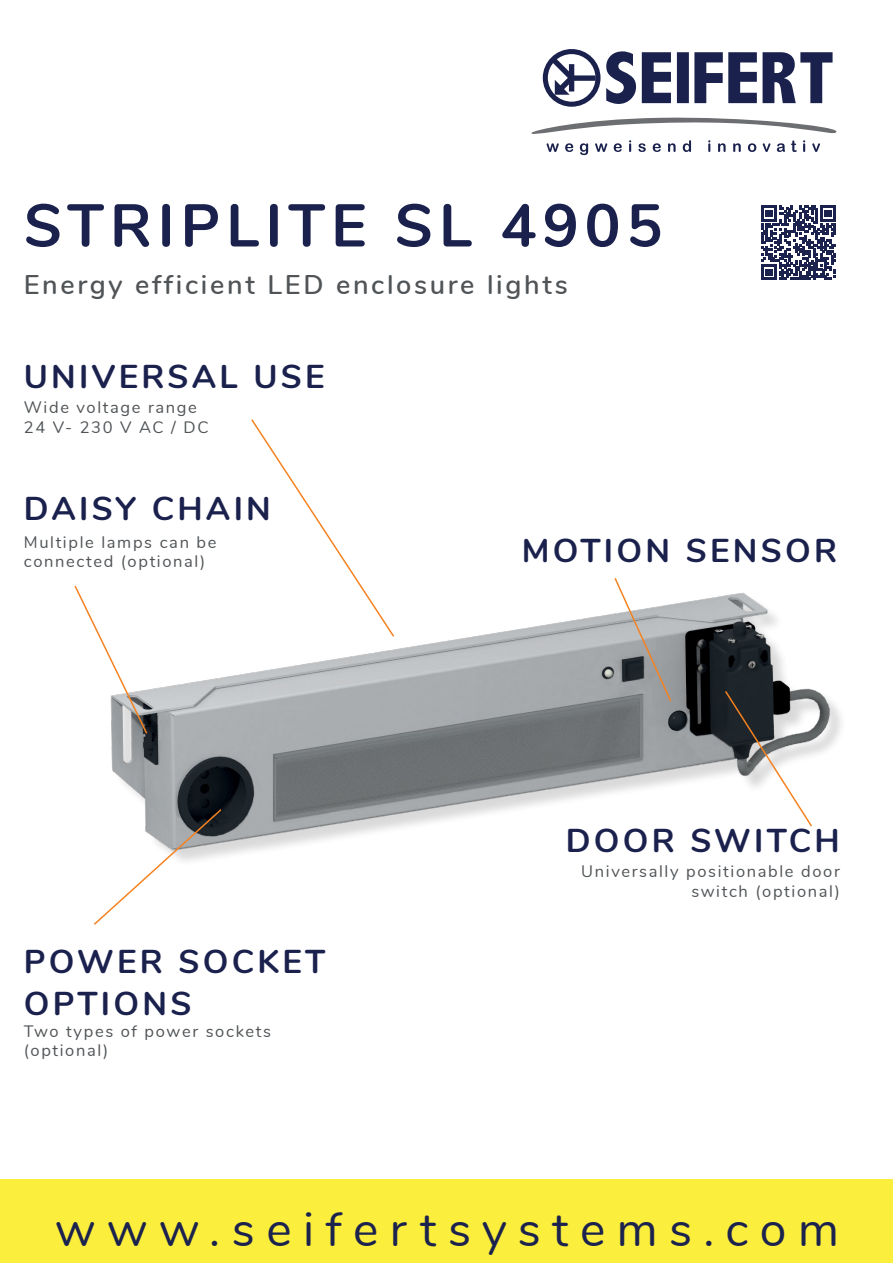
<style>
.page{position:relative;width:893px;height:1263px;background:#fff}
.page>*{position:absolute;margin:0;border:0;box-sizing:border-box;transform-origin:0 0}
.t1{font:700 60px "Nunito";letter-spacing:.1em;color:#1a214d}
.t2{font:48px "Nunito";letter-spacing:.24em;color:#1b224e}
.t3{font:700 33px/42px "Nunito";letter-spacing:.1em;color:#1a214d}
.t4{font:600 27px "Nunito";letter-spacing:.1em;color:#505457}
.t5{font:16.5px/19.8px "Nunito";letter-spacing:.1em;color:#505457}
</style>
<div class="page">
<img style="left:111px;top:592px;width:730px;height:264px">
<svg style="left:250px;top:419px;width:146px;height:219px"></svg>
<svg style="left:724px;top:689px;width:89px;height:139px"></svg>
<svg style="left:74px;top:585px;width:75px;height:150px"></svg>
<svg style="left:94px;top:807px;width:129px;height:118px"></svg>
<svg style="left:613px;top:578px;width:60px;height:125px"></svg>
<div style="left:0;top:1179px;width:893px;height:84px;background:#fbee3c"></div>
<svg style="left:761px;top:205px;width:75px;height:75px"></svg>
<div style="left:572px;top:75px;width:24px;height:6px;background:#1a214d"></div>
<svg style="left:546px;top:54px;width:33px;height:41px"></svg>
<div style="left:543px;top:49px;width:57px;height:58px;border:5px solid #1a214d;border-radius:50%"></div>
<svg style="left:531px;top:117px;width:305px;height:38px"></svg>
<svg style="left:606px;top:51px;width:226px;height:53px"></svg>
<h1 class="t1" style="left:24px;top:181px;width:640px">STRIPLITE SL 4905</h1>
<h3 class="t4" style="left:24px;top:265px;width:545px">Energy efficient LED enclosure lights</h3>
<h3 class="t3" style="left:24px;top:354px;width:302px">UNIVERSAL USE</h3>
<p class="t5" style="left:24px;top:397px;width:186px">Wide voltage range<br>24 V- 230 V AC / DC</p>
<h3 class="t3" style="left:24px;top:486px;width:249px">DAISY CHAIN</h3>
<p class="t5" style="left:24px;top:531px;width:194px">Multiple lamps can be connected (optional)</p>
<h3 class="t3" style="left:24px;top:938px;width:303px">POWER SOCKET<br>OPTIONS</h3>
<p class="t5" style="left:24px;top:1020px;width:249px">Two types of power sockets (optional)</p>
<h3 class="t3" style="left:522px;top:528px;width:317px">MOTION SENSOR</h3>
<h3 class="t3" style="left:566px;top:818px;width:276px">DOOR SWITCH</h3>
<p class="t5" style="left:581px;top:861px;width:260px;text-align:right">Universally positionable door switch (optional)</p>
<h2 class="t2" style="left:55px;top:1194px;width:785px">www.seifertsystems.com</h2>
</div>
